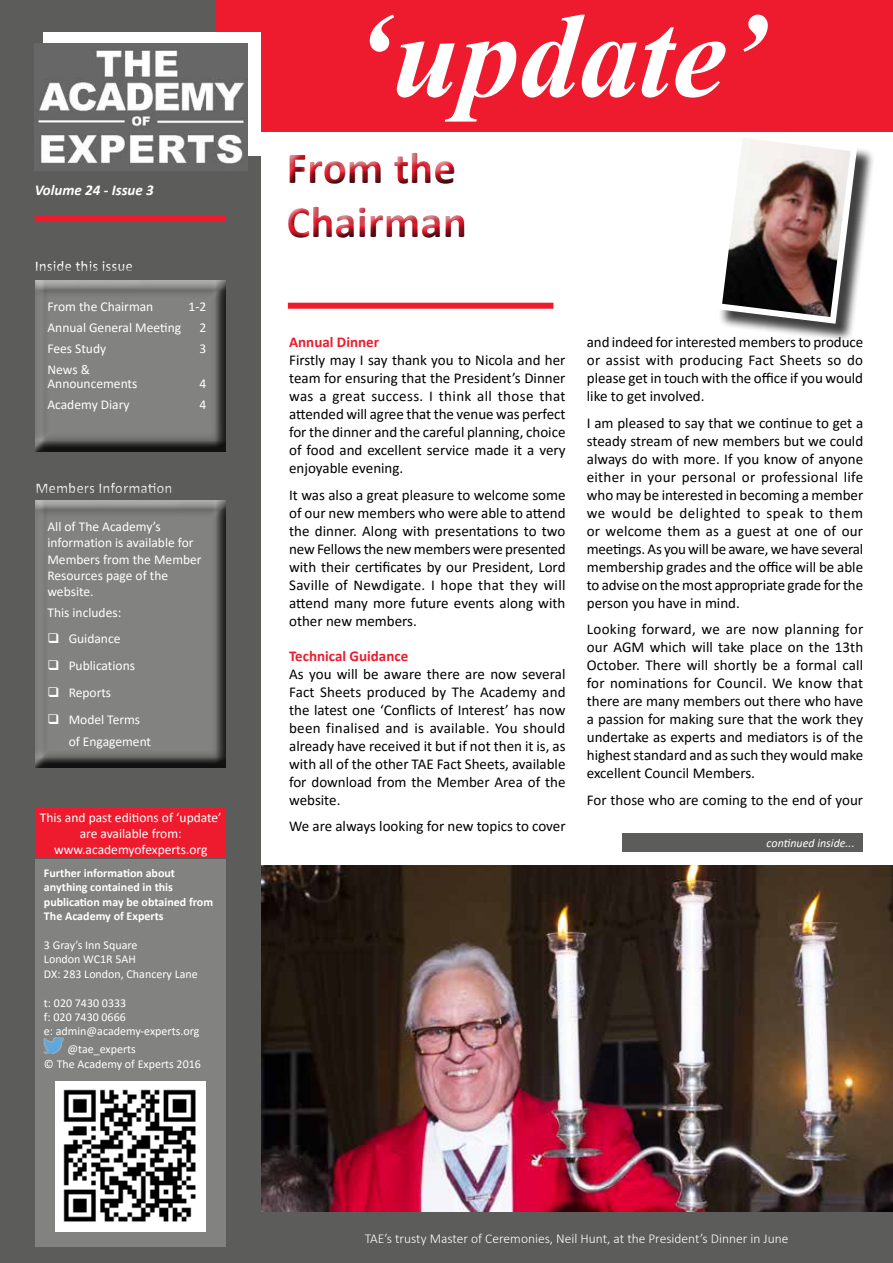
<style>
.page{position:relative;width:893px;height:1263px;background:#fff}
.page>*{position:absolute;margin:0;border:0;box-sizing:border-box;transform-origin:0 0}
.t1{font:italic 700 120px "Times New Roman";color:#fff}
.t2{font:700 45px/54px "Calibri";color:#ed1b2d}
.t3{font:15px/18px "Calibri";color:#000;text-align:justify}
.t4{font:700 15px "Calibri";color:#fff}
.t5{font:700 15px "Calibri";color:#ed1b2d}
.t6{font:italic 700 15px "Calibri";color:#fff}
.t7{font:13.5px/16.2px "Calibri";color:#fff}
.t8{font:300 13.5px "Calibri";color:#fff}
.t9{font:12px/14.4px "Calibri";color:#fff}
.t10{font:700 12px/14.4px "Calibri";color:#fff}
.t11{font:italic 12px "Calibri";color:#fff}
</style>
<div class="page">
<div style="left:281px;top:146px;width:194px;height:103px;background:#000;opacity:.75"></div>
<img style="left:261px;top:865px;width:632px;height:347px">
<div style="left:0;top:0;width:260px;height:1263px;background:#5c5c5b"></div>
<div style="left:35px;top:216px;width:191px;height:6px;background:#ed1b2d"></div>
<div style="left:28px;top:258px;width:199px;height:195px;background:#000;opacity:.75"></div>
<div style="left:288px;top:303px;width:265px;height:6px;background:#ed1b2d"></div>
<div style="left:718px;top:133px;width:157px;height:209px;background:#000;opacity:.75"></div>
<img style="left:718px;top:133px;width:143px;height:194px">
<div style="left:260px;top:1212px;width:633px;height:51px;background:#5c5c5b"></div>
<div style="left:217px;top:0;width:676px;height:132px;background:#ed1b2d"></div>
<div style="left:44px;top:32px;width:217px;height:123px;background:#fff"></div>
<img style="left:35px;top:43px;width:212px;height:128px">
<div style="left:29px;top:480px;width:198px;height:288px;background:#000;opacity:.75"></div>
<div style="left:35px;top:807px;width:191px;height:51px;background:#ed1b2d"></div>
<div style="left:35px;top:859px;width:191px;height:388px;background:#828281"></div>
<img style="left:44px;top:1038px;width:19px;height:15px">
<img style="left:56px;top:1081px;width:150px;height:150px">
<div style="left:622px;top:833px;width:241px;height:18px;background:#5c5c5b"></div>
<svg style="left:59px;top:643px;width:14px;height:1px"></svg>
<svg style="left:59px;top:670px;width:14px;height:1px"></svg>
<svg style="left:59px;top:697px;width:14px;height:1px"></svg>
<svg style="left:59px;top:724px;width:14px;height:1px"></svg>
<p class="t6" style="left:35px;top:179px;width:121px">Volume 24 - Issue 3</p>
<p class="t4" style="left:35px;top:256px;width:100px">Inside this issue</p>
<p class="t7" style="left:47px;top:298px;width:107px">From the Chairman</p>
<p class="t7" style="left:189px;top:298px;width:19px">1-2</p>
<p class="t7" style="left:47px;top:319px;width:135px">Annual General Meeting</p>
<p class="t7" style="left:200px;top:319px;width:8px">2</p>
<p class="t7" style="left:47px;top:340px;width:60px">Fees Study</p>
<p class="t7" style="left:200px;top:340px;width:8px">3</p>
<p class="t7" style="left:47px;top:363px;width:91px;line-height:13.5px">News &amp;<br>Announcements</p>
<p class="t7" style="left:200px;top:375px;width:8px">4</p>
<p class="t7" style="left:47px;top:396px;width:84px">Academy Diary</p>
<p class="t7" style="left:200px;top:396px;width:8px">4</p>
<p class="t4" style="left:35px;top:477px;width:139px">Members Information</p>
<p class="t7" style="left:47px;top:518px;width:156px">All of The Academy’s information is available for<br>Members from the Member<br>Resources page of the website.</p>
<p class="t7" style="left:47px;top:603px;width:75px">This includes:</p>
<p class="t7" style="left:47px;top:630px;width:75px">❑ Guidance</p>
<p class="t7" style="left:47px;top:657px;width:89px">❑ Publications</p>
<p class="t7" style="left:47px;top:684px;width:65px">❑ Reports</p>
<p class="t7" style="left:69px;top:707px;width:84px;line-height:22.5px;text-indent:-21px">❑ Model Terms of Engagement</p>
<p class="t7" style="left:40px;top:809px;width:183px;text-align:center">This and past editions of ‘update’ are available from: www.academyofexperts.org</p>
<p class="t10" style="left:44px;top:865px;width:171px">Further information about anything contained in this publication may be obtained from<br>The Academy of Experts</p>
<p class="t9" style="left:44px;top:937px;width:155px">3 Gray’s Inn Square<br>London WC1R 5AH<br>DX: 283 London, Chancery Lane</p>
<p class="t9" style="left:44px;top:995px;width:157px">t: 020 7430 0333<br>f: 020 7430 0666<br>e: admin@academy-experts.org</p>
<p class="t9" style="left:44px;top:1042px;width:158px;text-indent:23px">@tae_experts<br>© The Academy of Experts 2016</p>
<h1 class="t1" style="left:353px;top:-28px;width:415px">‘update’</h1>
<h2 class="t2" style="left:287px;top:140px;width:182px">From the<br>Chairman</h2>
<p class="t5" style="left:289px;top:332px;width:91px">Annual Dinner</p>
<p class="t3" style="left:289px;top:351px;width:278px">Firstly may I say thank you to Nicola and her team for ensuring that the President’s Dinner was a great success. I think all those that attended will agree that the venue was perfect for the dinner and the careful planning, choice of food and excellent service made it a very enjoyable evening.</p>
<p class="t3" style="left:289px;top:485px;width:278px">It was also a great pleasure to welcome some of our new members who were able to attend the dinner. Along with presentations to two new Fellows the new members were presented with their certificates by our President, Lord Saville of Newdigate. I hope that they will attend many more future events along with other new members.</p>
<p class="t5" style="left:289px;top:645px;width:121px">Technical Guidance</p>
<p class="t3" style="left:289px;top:664px;width:278px">As you will be aware there are now several Fact Sheets produced by The Academy and the latest one ‘Conflicts of Interest’ has now been finalised and is available. You should already have received it but if not then it is, as with all of the other TAE Fact Sheets, available for download from the Member Area of the website.</p>
<p class="t3" style="left:289px;top:817px;width:278px">We are always looking for new topics to cover</p>
<p class="t3" style="left:587px;top:333px;width:278px">and indeed for interested members to produce or assist with producing Fact Sheets so do please get in touch with the office if you would like to get involved.</p>
<p class="t3" style="left:587px;top:413px;width:278px">I am pleased to say that we continue to get a steady stream of new members but we could always do with more. If you know of anyone either in your personal or professional life who may be interested in becoming a member we would be delighted to speak to them or welcome them as a guest at one of our meetings. As you will be aware, we have several membership grades and the office will be able to advise on the most appropriate grade for the person you have in mind.</p>
<p class="t3" style="left:587px;top:620px;width:278px">Looking forward, we are now planning for our AGM which will take place on the 13th October. There will shortly be a formal call for nominations for Council. We know that there are many members out there who have a passion for making sure that the work they undertake as experts and mediators is of the highest standard and as such they would make excellent Council Members.</p>
<p class="t3" style="left:587px;top:790px;width:278px">For those who are coming to the end of your</p>
<p class="t11" style="left:767px;top:834px;width:90px">continued inside...</p>
<p class="t8" style="left:365px;top:1230px;width:425px">TAE’s trusty Master of Ceremonies, Neil Hunt, at the President’s Dinner in June</p>
</div>
